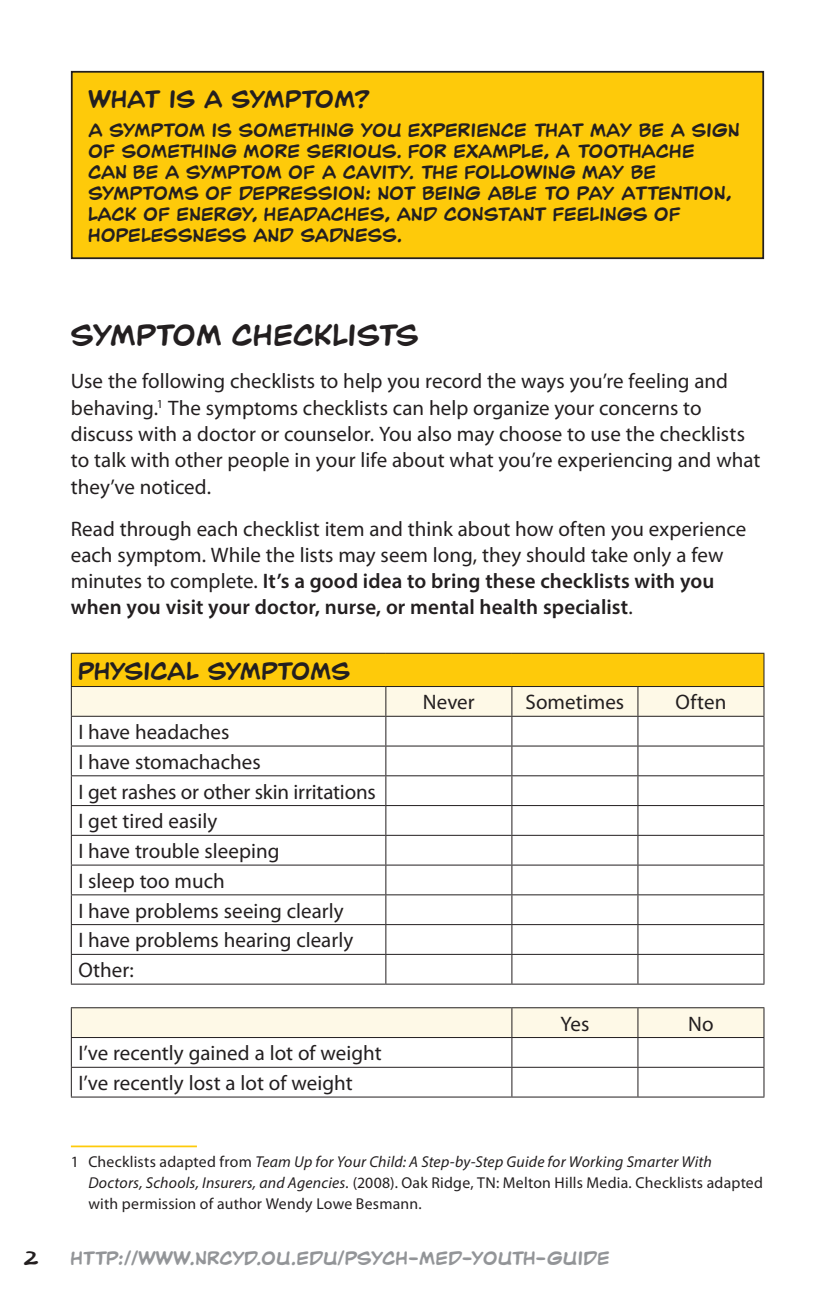
<style>
.page{position:relative;width:835px;height:1292px;background:#fff}
.page>*{position:absolute;margin:0;border:0;box-sizing:border-box;transform-origin:0 0}
.t1{font:27.65px "Comic Plain";letter-spacing:.005em;color:#231f20}
.box_title{font:22.75px "Comic Plain";letter-spacing:-.005em;color:#231f20}
.body_text{font:21px/26.2px "Myriad Pro";color:#231f20}
.box_text{font:17.5px/21px "Comic Plain";letter-spacing:.015em;color:#231f20}
.t2{font:17.5px "Comic Plain";letter-spacing:-.015em;color:#939598}
.footnote{font:15.75px/21px "Myriad Pro";letter-spacing:.015em;color:#231f20}
.s1{font-weight:600}
.s2{font-style:italic}
</style>
<div class="page">
<div style="left:71px;top:653px;width:693px;height:33px;background:#feca0a"></div>
<hr style="left:71px;top:653px;width:315px;height:1px;background:#231f20">
<hr style="left:71px;top:653px;width:1px;height:33px;background:#231f20">
<hr style="left:386px;top:653px;width:126px;height:1px;background:#231f20">
<hr style="left:512px;top:653px;width:126px;height:1px;background:#231f20">
<hr style="left:638px;top:653px;width:126px;height:1px;background:#231f20">
<hr style="left:763px;top:653px;width:1px;height:33px;background:#231f20">
<hr style="left:71px;top:983px;width:315px;height:1px;background:#231f20">
<hr style="left:386px;top:983px;width:126px;height:1px;background:#231f20">
<hr style="left:512px;top:983px;width:126px;height:1px;background:#231f20">
<hr style="left:638px;top:983px;width:126px;height:1px;background:#231f20">
<svg style="left:71px;top:686px;width:693px;height:297px"></svg>
<hr style="left:638px;top:716px;width:126px;height:1px;background:#231f20">
<hr style="left:71px;top:1096px;width:441px;height:1px;background:#231f20">
<hr style="left:512px;top:1096px;width:126px;height:1px;background:#231f20">
<hr style="left:638px;top:1096px;width:126px;height:1px;background:#231f20">
<svg style="left:71px;top:1007px;width:693px;height:89px"></svg>
<hr style="left:638px;top:1037px;width:126px;height:1px;background:#231f20">
<hr style="left:71px;top:1145px;width:126px;height:2px;background:#feca0a">
<div style="left:72px;top:72px;width:691px;height:186px;background:#feca0a"></div>
<div style="left:71px;top:71px;width:693px;height:188px;border:2px solid #231f20"></div>
<p class="box_title" style="left:88px;top:85px;width:284px">WHAT IS A SYMPTOM?</p>
<p class="box_text" style="left:88px;top:119px;width:652px">A SYMPTOM IS SOMETHING YOU EXPERIENCE THAT MAY BE A SIGN OF SOMETHING MORE SERIOUS. FOR EXAMPLE, A TOOTHACHE<br>CAN BE A SYMPTOM OF A CAVITY. THE FOLLOWING MAY BE SYMPTOMS OF DEPRESSION: NOT BEING ABLE TO PAY ATTENTION, LACK OF ENERGY, HEADACHES, AND CONSTANT FEELINGS OF HOPELESSNESS AND SADNESS.</p>
<p class="t1" style="left:71px;top:319px;width:349px">SYMPTOM CHECKLISTS</p>
<p class="body_text" style="left:71px;top:368px;width:691px">Use the following checklists to help you record the ways you’re feeling and behaving.<sup>1</sup> The symptoms checklists can help organize your concerns to discuss with a doctor or counselor. You also may choose to use the checklists to talk with other people in your life about what you’re experiencing and what they’ve noticed.</p>
<p class="body_text" style="left:71px;top:515px;width:677px">Read through each checklist item and think about how often you experience each symptom. While the lists may seem long, they should take only a few minutes to complete. <span class="s1">It’s a good idea to bring these checklists with you when you visit your doctor, nurse, or mental health specialist</span>.</p>
<p class="box_title" style="left:78px;top:656px;width:273px">PHYSICAL SYMPTOMS</p>
<p class="body_text" style="left:78px;top:718px;width:153px">I have headaches</p>
<p class="body_text" style="left:78px;top:748px;width:184px">I have stomachaches</p>
<p class="body_text" style="left:78px;top:778px;width:299px">I get rashes or other skin irritations</p>
<p class="body_text" style="left:78px;top:808px;width:140px">I get tired easily</p>
<p class="body_text" style="left:78px;top:837px;width:203px">I have trouble sleeping</p>
<p class="body_text" style="left:78px;top:867px;width:148px">I sleep too much</p>
<p class="body_text" style="left:78px;top:897px;width:267px">I have problems seeing clearly</p>
<p class="body_text" style="left:78px;top:927px;width:276px">I have problems hearing clearly</p>
<p class="body_text" style="left:78px;top:956px;width:57px">Other:</p>
<p class="body_text" style="left:78px;top:1039px;width:305px">I’ve recently gained a lot of weight</p>
<p class="body_text" style="left:78px;top:1069px;width:276px">I’ve recently lost a lot of weight</p>
<p class="body_text" style="left:423px;top:689px;width:53px">Never</p>
<p class="body_text" style="left:525px;top:689px;width:100px">Sometimes</p>
<p class="body_text" style="left:675px;top:689px;width:52px">Often</p>
<p class="body_text" style="left:560px;top:1010px;width:30px">Yes</p>
<p class="body_text" style="left:688px;top:1010px;width:27px">No</p>
<p class="footnote" style="left:88px;top:1151px;width:676px;text-indent:-18px">1 Checklists adapted from <span class="s2">Team Up for Your Child: A Step-by-Step Guide for Working Smarter With<br>Doctors, Schools, Insurers, and Agencies.</span> (2008). Oak Ridge, TN: Melton Hills Media. Checklists adapted with permission of author Wendy Lowe Besmann.</p>
<p class="box_text" style="left:24px;top:1246px;width:18px">2</p>
<p class="t2" style="left:71px;top:1247px;width:540px">HTTP://WWW.NRCYD.OU.EDU/PSYCH-MED-YOUTH-GUIDE</p>
</div>
